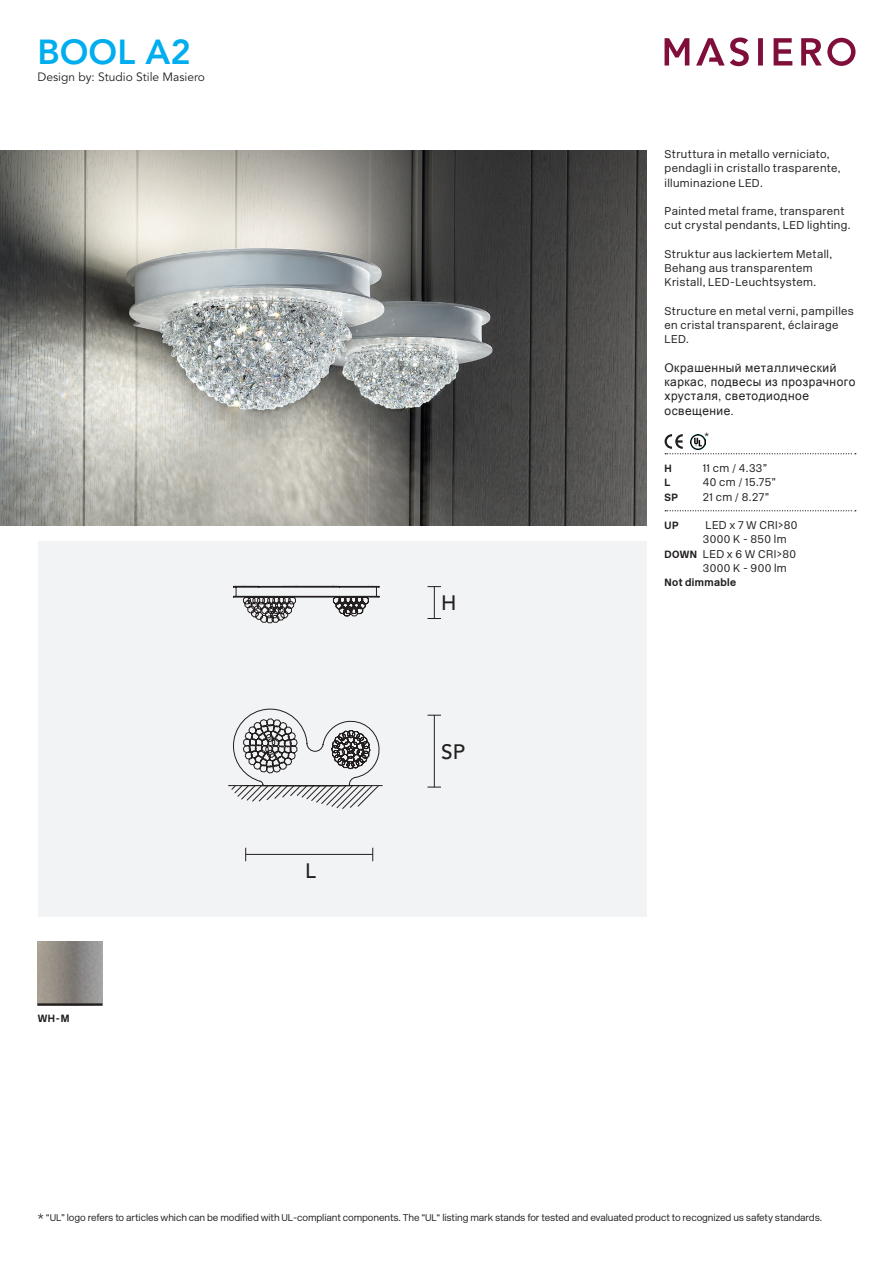
<style>
.page{position:relative;width:893px;height:1263px;background:#fff}
.page>*{position:absolute;margin:0;border:0;box-sizing:border-box;transform-origin:0 0}
.t1{font:800 34.5px "Avenir LT Std";color:#00aeef}
.t2{font:500 20.7px "Avenir LT Std";color:#231f20}
.t3{font:12px/14.2px "Arial";letter-spacing:.04em;color:#231f20}
.t4{font:12px "Avenir LT Std";color:#231f20}
.t5{font:300 11.25px/14.2px "New Rail Alphabet";letter-spacing:.035em;color:#231f20}
.t6{font:700 10.5px "New Rail Alphabet";letter-spacing:.035em;color:#231f20}
.t7{font:10.5px "Avenir LT Std";color:#231f20}
.t8{font:300 9.75px "New Rail Alphabet";letter-spacing:-.01em;color:#231f20}
.s1{font-weight:700;font-size:10.5px}
.s2{font-size:10.5px}
</style>
<div class="page">
<svg style="left:665px;top:38px;width:190px;height:28px"></svg>
<hr style="left:38px;top:1003px;width:64px;height:2px;background:#231f20">
<img style="left:0;top:150px;width:646px;height:375px">
<div style="left:38px;top:542px;width:608px;height:375px;background:#f2f3f4"></div>
<svg style="left:228px;top:586px;width:155px;height:223px"></svg>
<hr style="left:246px;top:854px;width:127px;height:1px;background:#231f20">
<svg style="left:245px;top:848px;width:1px;height:13px"></svg>
<svg style="left:372px;top:848px;width:1px;height:13px"></svg>
<hr style="left:434px;top:586px;width:1px;height:33px;background:#231f20">
<svg style="left:427px;top:586px;width:14px;height:1px"></svg>
<svg style="left:427px;top:618px;width:14px;height:1px"></svg>
<hr style="left:434px;top:715px;width:1px;height:72px;background:#231f20">
<svg style="left:427px;top:715px;width:14px;height:1px"></svg>
<svg style="left:427px;top:787px;width:14px;height:1px"></svg>
<svg style="left:664px;top:434px;width:192px;height:20px"></svg>
<svg style="left:665px;top:510px;width:191px;height:1px"></svg>
<h1 class="t1" style="left:38px;top:31px;width:155px">BOOL A2</h1>
<p class="t4" style="left:37px;top:70px;width:169px">Design by: Studio Stile Masiero</p>
<p class="t6" style="left:38px;top:1011px;width:33px">WH-M</p>
<h2 class="t2" style="left:305px;top:859px;width:12px">L</h2>
<h2 class="t2" style="left:441px;top:591px;width:17px">H</h2>
<h2 class="t2" style="left:441px;top:740px;width:25px">SP</h2>
<p class="t5" style="left:664px;top:147px;width:178px">Struttura in metallo verniciato, pendagli in cristallo trasparente, illuminazione LED.</p>
<p class="t5" style="left:664px;top:204px;width:188px">Painted metal frame, transparent cut crystal pendants, LED lighting.</p>
<p class="t5" style="left:664px;top:247px;width:169px">Struktur aus lackiertem Metall,<br>Behang aus transparentem<br>Kristall, LED-Leuchtsystem.</p>
<p class="t5" style="left:664px;top:304px;width:191px">Structure en metal verni, pampilles en cristal transparent, éclairage<br>LED.</p>
<p class="t3" style="left:664px;top:361px;width:192px">Окрашенный металлический каркас, подвесы из прозрачного хрусталя, светодиодное освещение.</p>
<p class="t7" style="left:704px;top:430px;width:6px">*</p>
<p class="t6" style="left:664px;top:461px;width:9px">H</p>
<p class="t5" style="left:703px;top:461px;width:66px">11 cm / 4.33”</p>
<p class="t6" style="left:664px;top:476px;width:8px">L</p>
<p class="t5" style="left:703px;top:475px;width:75px">40 cm / 15.75”</p>
<p class="t6" style="left:664px;top:490px;width:15px">SP</p>
<p class="t5" style="left:703px;top:489px;width:68px">21 cm / 8.27”</p>
<p class="t6" style="left:664px;top:518px;width:15px">UP</p>
<p class="t5" style="left:705px;top:518px;width:94px">LED x 7 W CRI&gt;80</p>
<p class="t5" style="left:703px;top:532px;width:85px">3000 K - 850 lm</p>
<p class="t5" style="left:664px;top:546px;width:133px"><span class="s1">DOWN</span> LED x 6 W CRI&gt;80</p>
<p class="t5" style="left:703px;top:560px;width:86px">3000 K - 900 lm</p>
<p class="t6" style="left:664px;top:575px;width:73px">Not dimmable</p>
<p class="t8" style="left:38px;top:1211px;width:786px"><span class="s2">*</span> “UL” logo refers to articles which can be modified with UL-compliant components. The “UL“ listing mark stands for tested and evaluated product to recognized us safety standards.</p>
</div>
